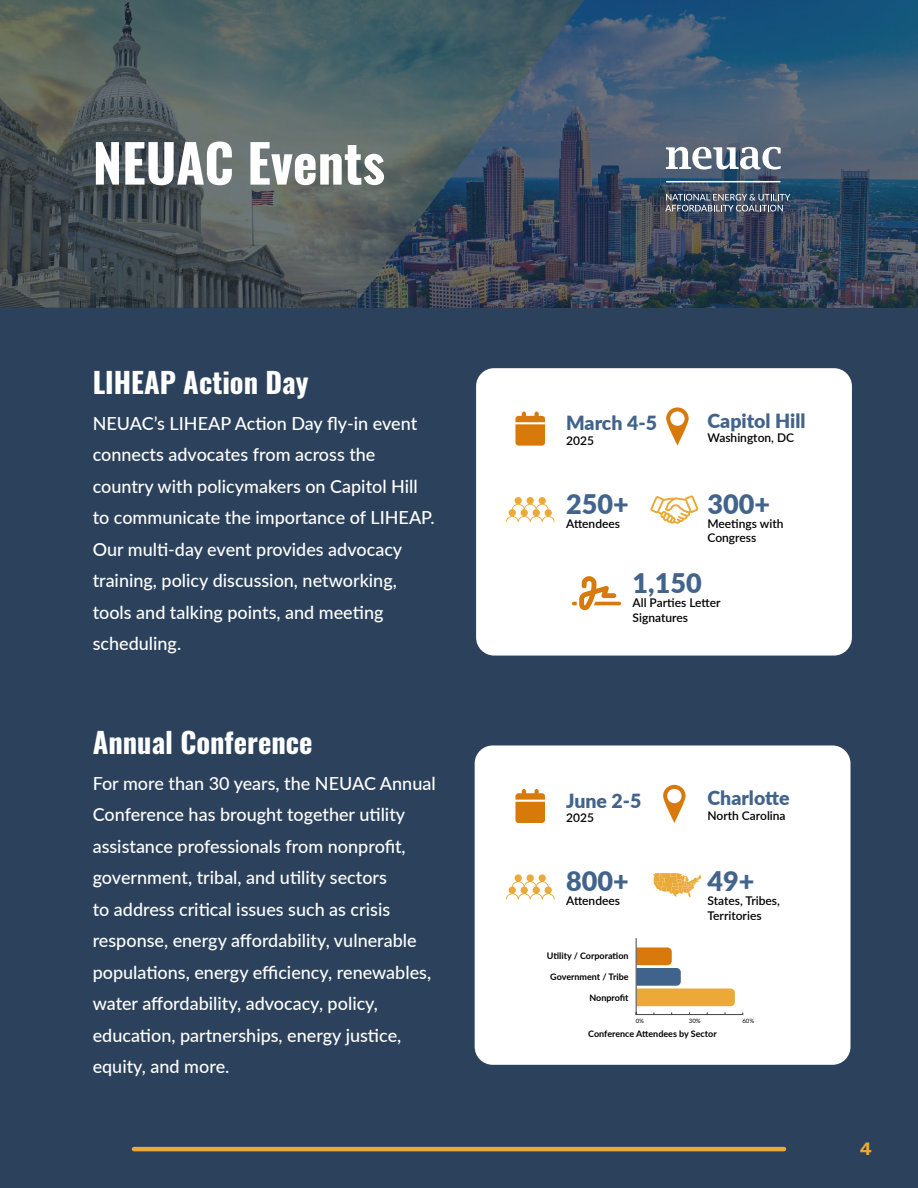
<style>
.page{position:relative;width:918px;height:1188px;background:#2c425c}
.page>*{position:absolute;margin:0;border:0;box-sizing:border-box;transform-origin:0 0}
.t1{font:700 52.5px "Oswald";color:#fff}
.t2{font:700 28.5px "Oswald";color:#fff}
.t3{font:900 27px "Lato";color:#42648c}
.t4{font:900 19.5px "Lato";color:#42648c}
.t5{font:500 18px/31.5px "Lato";color:#fff}
.t6{font:700 18px "Franklin Gothic ATF";color:#ebaa38}
.t7{font:600 12px/14.4px "Lato";color:#000}
.t8{font:700 9px "Lato";color:#000}
.t9{font:6px "Lato";color:#000}
</style>
<div class="page">
<hr style="left:134px;top:1147px;width:650px;height:4px;background:#ebaa38">
<svg style="left:0;top:0;width:918px;height:308px;background:#455662"></svg>
<div style="left:476px;top:368px;width:376px;height:288px;background:#fff;border-radius:18px"></div>
<div style="left:475px;top:745px;width:375px;height:320px;background:#fff;border-radius:18px"></div>
<svg style="left:666px;top:407px;width:23px;height:39px"></svg>
<svg style="left:663px;top:785px;width:23px;height:38px"></svg>
<svg style="left:515px;top:412px;width:30px;height:34px"></svg>
<svg style="left:515px;top:789px;width:30px;height:34px"></svg>
<svg style="left:572px;top:576px;width:49px;height:34px"></svg>
<svg style="left:506px;top:497px;width:49px;height:25px"></svg>
<svg style="left:506px;top:874px;width:49px;height:26px"></svg>
<svg style="left:650px;top:495px;width:49px;height:29px"></svg>
<svg style="left:653px;top:873px;width:49px;height:24px"></svg>
<svg style="left:637px;top:947px;width:98px;height:59px"></svg>
<hr style="left:636px;top:1014px;width:107px;height:1px;background:#434342">
<hr style="left:636px;top:938px;width:1px;height:77px;background:#434342">
<hr style="left:667px;top:181px;width:113px;height:1px;background:#fff">
<svg style="left:666px;top:147px;width:115px;height:23px;background:#9fa7b3"></svg>
<svg style="left:665px;top:194px;width:125px;height:17px"></svg>
<h1 class="t1" style="left:93px;top:136px;width:294px">NEUAC Events</h1>
<h2 class="t2" style="left:93px;top:368px;width:217px">LIHEAP Action Day</h2>
<p class="t5" style="left:93px;top:407px;width:343px">NEUAC’s LIHEAP Action Day fly-in event connects advocates from across the country with policymakers on Capitol Hill to communicate the importance of LIHEAP.<br>Our multi-day event provides advocacy training, policy discussion, networking, tools and talking points, and meeting scheduling.</p>
<h2 class="t2" style="left:93px;top:728px;width:221px">Annual Conference</h2>
<p class="t5" style="left:93px;top:767px;width:344px">For more than 30 years, the NEUAC Annual Conference has brought together utility assistance professionals from nonprofit, government, tribal, and utility sectors<br>to address critical issues such as crisis response, energy affordability, vulnerable populations, energy efficiency, renewables, water affordability, advocacy, policy, education, partnerships, energy justice, equity, and more.</p>
<p class="t4" style="left:566px;top:409px;width:92px">March 4-5</p>
<p class="t7" style="left:566px;top:433px;width:29px">2025</p>
<h3 class="t3" style="left:566px;top:484px;width:64px">250+</h3>
<p class="t7" style="left:566px;top:516px;width:55px">Attendees</p>
<p class="t4" style="left:708px;top:406px;width:99px">Capitol Hill</p>
<p class="t7" style="left:708px;top:430px;width:88px">Washington, DC</p>
<h3 class="t3" style="left:708px;top:484px;width:64px">300+</h3>
<p class="t7" style="left:708px;top:516px;width:77px">Meetings with<br>Congress</p>
<h3 class="t3" style="left:633px;top:563px;width:71px">1,150</h3>
<p class="t7" style="left:633px;top:595px;width:90px">All Parties Letter<br>Signatures</p>
<p class="t4" style="left:566px;top:786px;width:77px">June 2-5</p>
<p class="t7" style="left:566px;top:810px;width:29px">2025</p>
<h3 class="t3" style="left:566px;top:861px;width:64px">800+</h3>
<p class="t7" style="left:566px;top:893px;width:55px">Attendees</p>
<p class="t4" style="left:708px;top:784px;width:84px">Charlotte</p>
<p class="t7" style="left:708px;top:808px;width:80px">North Carolina</p>
<h3 class="t3" style="left:708px;top:861px;width:48px">49+</h3>
<p class="t7" style="left:708px;top:893px;width:74px">States, Tribes,<br>Territories</p>
<p class="t8" style="left:547px;top:949px;width:83px">Utility / Corporation</p>
<p class="t8" style="left:550px;top:970px;width:80px">Government / Tribe</p>
<p class="t8" style="left:589px;top:991px;width:41px">Nonprofit</p>
<p class="t8" style="left:588px;top:1027px;width:130px">Conference Attendees by Sector</p>
<p class="t9" style="left:636px;top:1017px;width:10px">0%</p>
<p class="t9" style="left:689px;top:1017px;width:13px">30%</p>
<p class="t9" style="left:742px;top:1017px;width:13px">60%</p>
<p class="t6" style="left:860px;top:1137px;width:13px">4</p>
</div>
